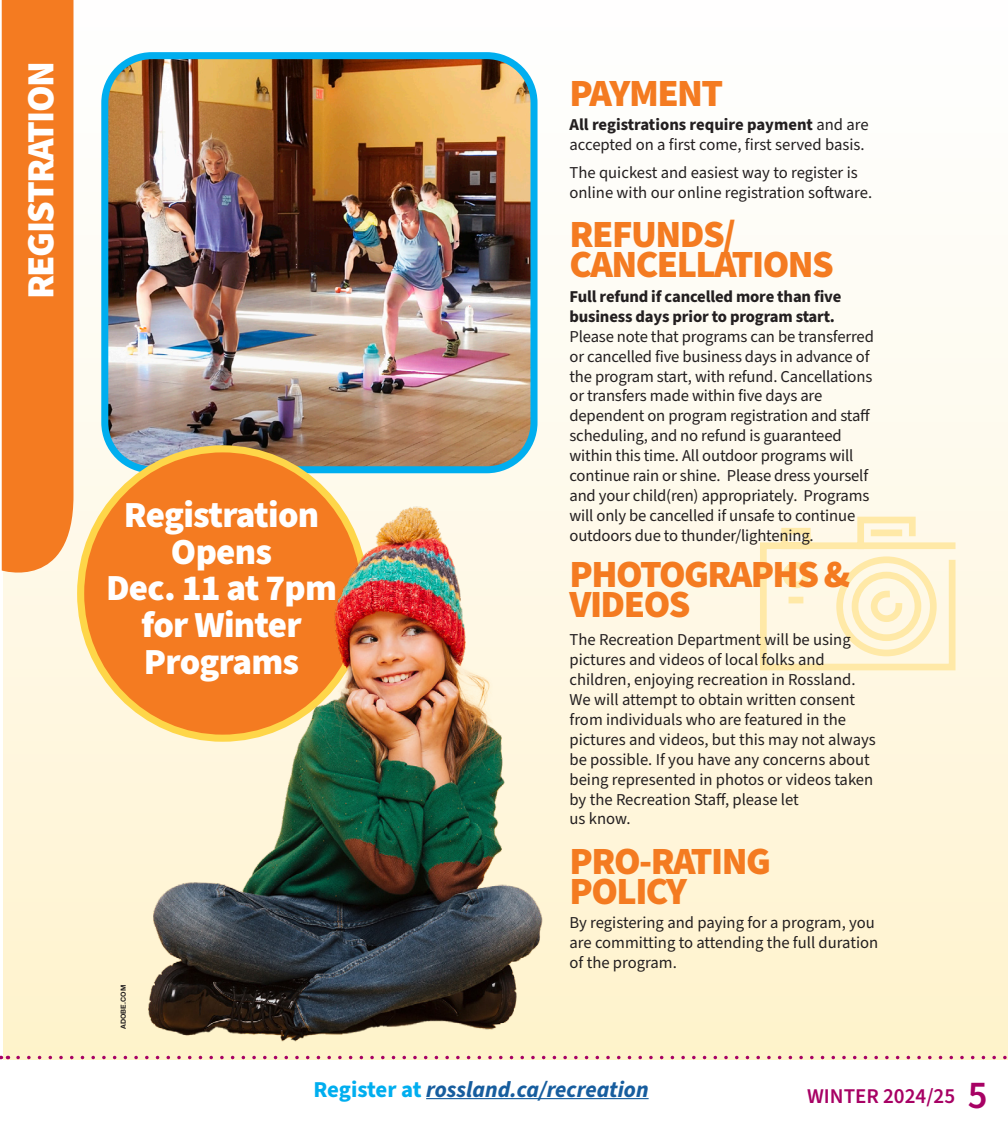
<style>
.page{position:relative;width:1008px;height:1134px;background:#fff}
.page>*{position:absolute;margin:0;border:0;box-sizing:border-box;transform-origin:0 0}
.HEAD_level_2{font:900 38.5px/30.1px "Source Sans Pro";letter-spacing:-.04em;color:#f47b21}
.HEAD_level_1{font:900 38.5px "Source Sans Pro";letter-spacing:-.04em;color:#fff}
.Body_sans{font:900 36.75px/36.8px "Source Sans Pro";letter-spacing:-.02em;color:#fff;text-align:center}
.t1{font:italic 700 22.75px "Source Sans Pro";color:#175d9e}
.t2{font:600 21px "Source Sans Pro";color:#a70164}
.Body_sans-2{font:16.62px/19.9px "Source Sans Pro";letter-spacing:-.01em;color:#231f20}
.t3{font:700 7px "Helvetica Neue LT Std";color:#231f20}
.s1{font-weight:700}
.s2{font-style:normal;color:#00aeef}
.s3{font-size:38.5px}
</style>
<div class="page">
<div style="left:3px;top:0;width:1005px;height:1059px;background:linear-gradient(to bottom,#feffff,#fff2cd)"></div>
<hr style="left:426px;top:1098px;width:223px;height:1px;background:#175d9e">
<div style="left:2px;top:0;width:72px;height:592px;background:#f47b21"></div>
<svg style="left:18px;top:1056px;width:990px;height:3px;background:#e5afac"></svg>
<img style="left:105px;top:56px;width:429px;height:414px">
<div style="left:101px;top:52px;width:437px;height:421px;border:7px solid #00aeef;border-radius:47px"></div>
<svg style="left:757px;top:513px;width:202px;height:161px;background:#fef3d3"></svg>
<div style="left:81px;top:449px;width:284px;height:289px;background:#f47b21;border-radius:50%"></div>
<img style="left:138px;top:491px;width:427px;height:553px">
<p class="HEAD_level_1" style="left:14px;top:299px;width:240px;rotate:-90deg">REGISTRATION</p>
<p class="Body_sans" style="left:106px;top:497px;width:233px">Registration<br>Opens<br>Dec. 11 at 7pm for Winter<br>Programs</p>
<p class="t3" style="left:119px;top:1029px;width:45px;rotate:-90deg">ADOBE.COM</p>
<p class="HEAD_level_2" style="left:570px;top:79px;width:155px">PAYMENT</p>
<p class="Body_sans-2" style="left:570px;top:115px;width:301px"><span class="s1">All registrations require payment</span> and are accepted on a first come, first served basis.</p>
<p class="Body_sans-2" style="left:570px;top:163px;width:304px">The quickest and easiest way to register is online with our online registration software.</p>
<p class="HEAD_level_2" style="left:570px;top:220px;width:266px">REFUNDS/<br>CANCELLATIONS</p>
<p class="Body_sans-2" style="left:570px;top:287px;width:306px"><span class="s1">Full refund if cancelled more than five business days prior to program start.<br></span>Please note that programs can be transferred or cancelled five business days in advance of the program start, with refund. Cancellations or transfers made within five days are dependent on program registration and staff scheduling, and no refund is guaranteed within this time. All outdoor programs will continue rain or shine. Please dress yourself and your child(ren) appropriately. Programs will only be cancelled if unsafe to continue outdoors due to thunder/lightening.</p>
<p class="HEAD_level_2" style="left:570px;top:560px;width:282px">PHOTOGRAPHS &amp;<br>VIDEOS</p>
<p class="Body_sans-2" style="left:570px;top:630px;width:308px">The Recreation Department will be using pictures and videos of local folks and children, enjoying recreation in Rossland.<br>We will attempt to obtain written consent from individuals who are featured in the pictures and videos, but this may not always be possible. If you have any concerns about being represented in photos or videos taken by the Recreation Staff, please let<br>us know.</p>
<p class="HEAD_level_2" style="left:570px;top:847px;width:203px">PRO-RATING<br>POLICY</p>
<p class="Body_sans-2" style="left:570px;top:913px;width:310px">By registering and paying for a program, you are committing to attending the full duration of the program.</p>
<h3 class="t1" style="left:313px;top:1074px;width:337px"><span class="s2">Register at</span> rossland.ca/recreation</h3>
<p class="t2" style="left:807px;top:1082px;width:182px">WINTER 2024/25 <span class="s3">5</span></p>
</div>
